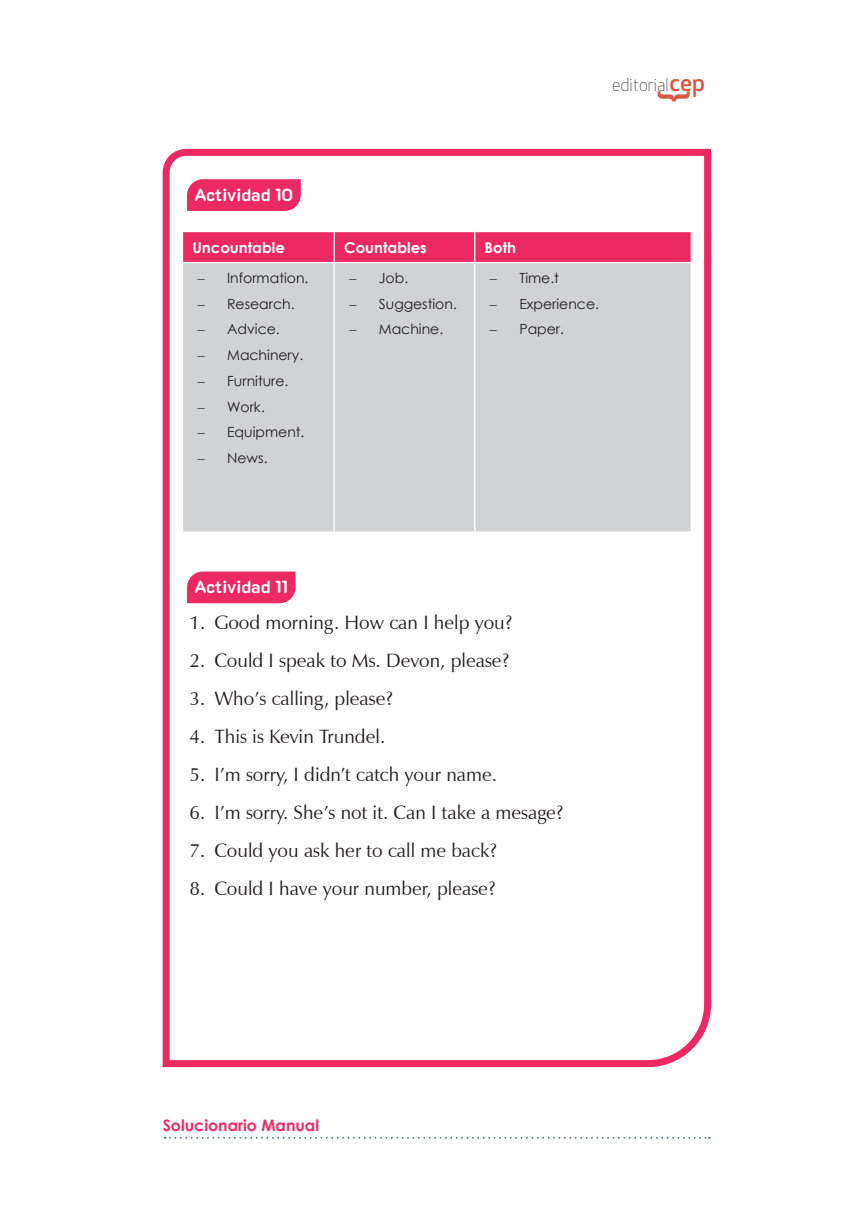
<style>
.page{position:relative;width:844px;height:1216px;background:#fff}
.page>*{position:absolute;margin:0;border:0;box-sizing:border-box;transform-origin:0 0}
.t1{font:700 36.23px "Frutiger Linotype";color:#d95842;scale:.91 1}
.t2{font:500 23.45px "Apex New";color:#d95842}
.comun{font:19.25px "Zapf Humanist 601 BT";color:#231f20}
.Actividad{font:700 17.5px "K2 D";color:#fff}
.t3{font:300 17.5px "Apex New";letter-spacing:-.01em;color:#231f20;scale:.95 1}
.t4{font:700 15.75px "Century Gothic";color:#ee2c62}
.TABLA_-_encabezado{font:700 14.88px "Century Gothic";color:#fff}
.tabla_guion{font:14px "Century Gothic";color:#231f20}
</style>
<div class="page">
<svg style="left:162px;top:148px;width:550px;height:920px"></svg>
<svg style="left:187px;top:179px;width:114px;height:32px;background:#ed3167"></svg>
<div style="left:187px;top:571px;width:108px;height:32px;background:#ed2961"></div>
<svg style="left:183px;top:232px;width:507px;height:30px;background:#ed2b62"></svg>
<div style="left:183px;top:263px;width:507px;height:268px;background:#d1d2d4"></div>
<hr style="left:333px;top:232px;width:2px;height:30px;background:#fff">
<hr style="left:474px;top:232px;width:1px;height:30px;background:#fff">
<hr style="left:182px;top:263px;width:1px;height:268px;background:#fff">
<hr style="left:182px;top:531px;width:152px;height:1px;background:#fff">
<hr style="left:333px;top:263px;width:2px;height:268px;background:#fff">
<hr style="left:334px;top:531px;width:140px;height:1px;background:#fff">
<hr style="left:474px;top:263px;width:1px;height:268px;background:#fff">
<hr style="left:690px;top:263px;width:1px;height:268px;background:#fff">
<hr style="left:474px;top:531px;width:217px;height:1px;background:#fff">
<hr style="left:182px;top:231px;width:152px;height:1px;background:#fff">
<hr style="left:182px;top:232px;width:1px;height:30px;background:#fff">
<hr style="left:334px;top:231px;width:140px;height:1px;background:#fff">
<hr style="left:474px;top:231px;width:217px;height:1px;background:#fff">
<hr style="left:690px;top:232px;width:1px;height:30px;background:#fff">
<hr style="left:182px;top:262px;width:152px;height:1px;background:#fff">
<hr style="left:334px;top:262px;width:140px;height:1px;background:#fff">
<hr style="left:474px;top:262px;width:217px;height:1px;background:#fff">
<svg style="left:165px;top:1137px;width:544px;height:1px"></svg>
<svg style="left:197px;top:407px;width:11px;height:5px"></svg>
<svg style="left:197px;top:433px;width:11px;height:5px"></svg>
<svg style="left:197px;top:459px;width:11px;height:5px"></svg>
<svg style="left:349px;top:279px;width:11px;height:5px"></svg>
<svg style="left:349px;top:305px;width:11px;height:5px"></svg>
<svg style="left:349px;top:330px;width:11px;height:5px"></svg>
<svg style="left:489px;top:279px;width:11px;height:5px"></svg>
<svg style="left:489px;top:305px;width:11px;height:5px"></svg>
<svg style="left:489px;top:330px;width:11px;height:5px"></svg>
<p class="t3" style="left:612px;top:73px;width:62px">editorial</p>
<h1 class="t1" style="left:697px;top:91px;width:14px;rotate:90deg">}</h1>
<p class="t2" style="left:669px;top:67px;width:37px">cep</p>
<p class="Actividad" style="left:194px;top:185px;width:100px">Actividad 10</p>
<p class="TABLA_-_encabezado" style="left:192px;top:236px;width:94px">Uncountable</p>
<p class="TABLA_-_encabezado" style="left:344px;top:236px;width:84px">Countables</p>
<p class="TABLA_-_encabezado" style="left:484px;top:236px;width:33px">Both</p>
<p class="tabla_guion" style="left:227px;top:268px;width:83px">Information.</p>
<p class="tabla_guion" style="left:227px;top:294px;width:69px">Research.</p>
<p class="tabla_guion" style="left:227px;top:319px;width:54px">Advice.</p>
<p class="tabla_guion" style="left:227px;top:345px;width:78px">Machinery.</p>
<p class="tabla_guion" style="left:227px;top:371px;width:63px">Furniture.</p>
<p class="tabla_guion" style="left:227px;top:397px;width:39px">Work.</p>
<p class="tabla_guion" style="left:227px;top:422px;width:79px">Equipment.</p>
<p class="tabla_guion" style="left:227px;top:448px;width:42px">News.</p>
<p class="tabla_guion" style="left:519px;top:268px;width:41px">Time.t</p>
<p class="tabla_guion" style="left:519px;top:294px;width:81px">Experience.</p>
<p class="tabla_guion" style="left:519px;top:319px;width:46px">Paper.</p>
<p class="tabla_guion" style="left:379px;top:268px;width:31px">Job.</p>
<p class="tabla_guion" style="left:379px;top:294px;width:79px">Suggestion.</p>
<p class="tabla_guion" style="left:379px;top:319px;width:66px">Machine.</p>
<p class="Actividad" style="left:194px;top:577px;width:95px">Actividad 11</p>
<p class="comun" style="left:189px;top:611px;width:324px">1. Good morning. How can I help you?</p>
<p class="comun" style="left:189px;top:649px;width:321px">2. Could I speak to Ms. Devon, please?</p>
<p class="comun" style="left:189px;top:686px;width:205px">3. Who’s calling, please?</p>
<p class="comun" style="left:189px;top:724px;width:197px">4. This is Kevin Trundel.</p>
<p class="comun" style="left:189px;top:762px;width:309px">5. I’m sorry, I didn’t catch your name.</p>
<p class="comun" style="left:189px;top:800px;width:375px">6. I’m sorry. She’s not it. Can I take a mesage?</p>
<p class="comun" style="left:189px;top:838px;width:309px">7. Could you ask her to call me back?</p>
<p class="comun" style="left:189px;top:876px;width:307px">8. Could I have your number, please?</p>
<p class="t4" style="left:163px;top:1113px;width:158px">Solucionario Manual</p>
</div>
